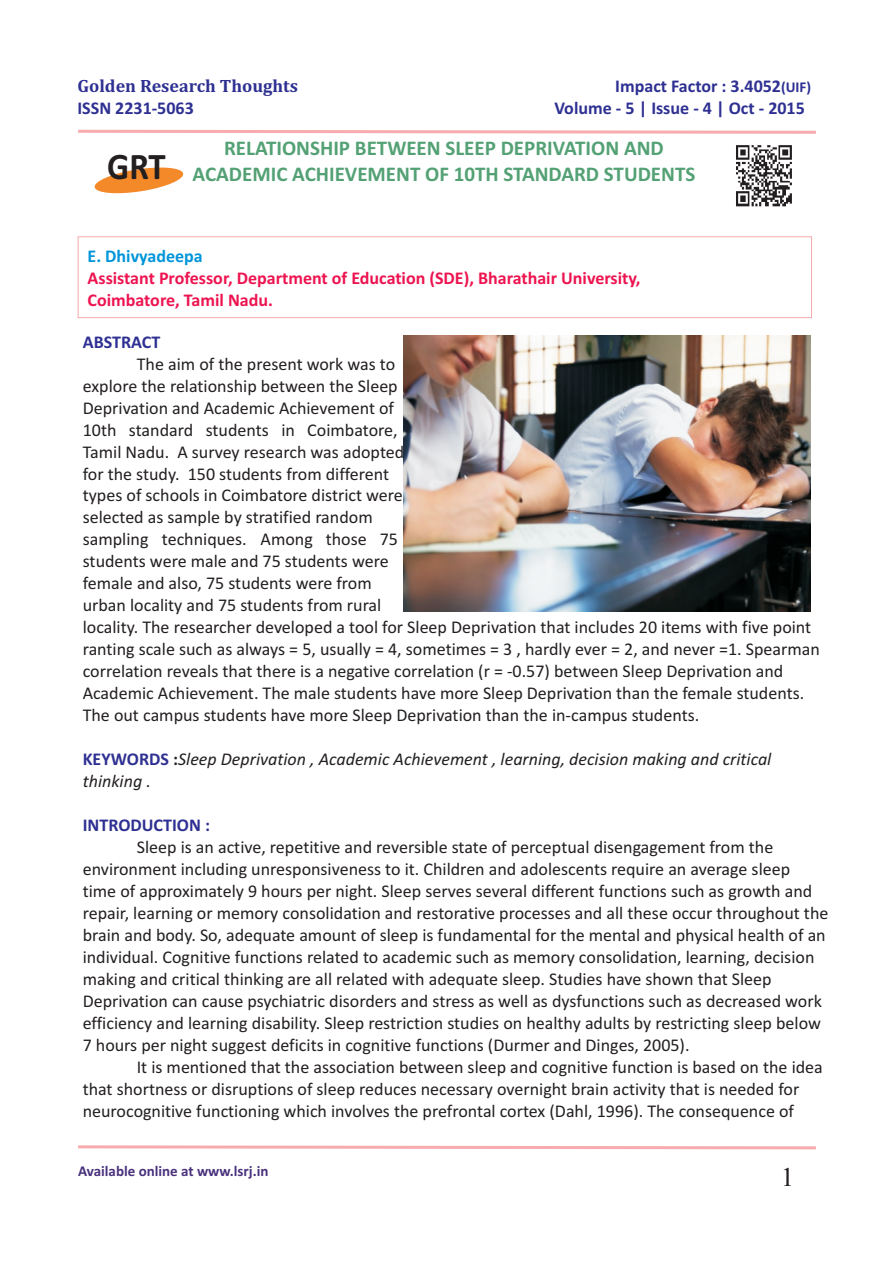
<style>
.page{position:relative;width:893px;height:1262px;background:#fff}
.page>*{position:absolute;margin:0;border:0;box-sizing:border-box;transform-origin:0 0}
.t1{font:700 37.65px "Calibri";color:#231f20;scale:.92 1}
.t2{font:27px "Times New Roman";color:#231f20}
.t3{font:700 21px/25.7px "Calibri";color:#53a174;text-align:center}
.t4{font:18px/21.9px "Calibri";color:#231f20}
.t5{font:italic 18px "Calibri";color:#231f20}
.t6{font:700 18px/21.9px "Calibri";color:#ed1450}
.t7{font:700 18px "Calibri";color:#2e3092}
.t8{font:700 18px "Cambria";color:#2e3092}
.t9{font:700 18px "Calibri";color:#0095d9}
.t10{font:700 15px "Calibri";color:#49317d}
.s1{font-size:15px}
.s2{font-weight:700;font-style:normal;color:#2e3092}
.s3{font-weight:700;font-style:normal}
</style>
<div class="page">
<img style="left:736px;top:145px;width:56px;height:62px">
<svg style="left:78px;top:1145px;width:738px;height:5px"></svg>
<svg style="left:78px;top:129px;width:738px;height:5px"></svg>
<svg style="left:94px;top:167px;width:90px;height:27px"></svg>
<div style="left:78px;top:236px;width:733px;height:82px;border:1px solid #f8abad"></div>
<img style="left:403px;top:336px;width:407px;height:276px">
<p class="t8" style="left:77px;top:78px;width:222px">Golden Research Thoughts</p>
<p class="t7" style="left:615px;top:78px;width:197px">Impact Factor : 3.4052<span class="s1">(UIF)</span></p>
<p class="t7" style="left:77px;top:100px;width:118px">ISSN 2231-5063</p>
<p class="t7" style="left:554px;top:100px;width:252px">Volume - 5 | Issue - 4 | Oct - 2015</p>
<p class="t3" style="left:192px;top:137px;width:504px">RELATIONSHIP BETWEEN SLEEP DEPRIVATION AND<br>ACADEMIC ACHIEVEMENT OF 10TH STANDARD STUDENTS</p>
<h1 class="t1" style="left:107px;top:151px;width:65px">GRT</h1>
<p class="t9" style="left:88px;top:249px;width:117px">E. Dhivyadeepa</p>
<p class="t6" style="left:88px;top:269px;width:554px">Assistant Professor, Department of Education (SDE), Bharathair University,<br>Coimbatore, Tamil Nadu.</p>
<p class="t7" style="left:83px;top:334px;width:79px">ABSTRACT</p>
<p class="t4" style="left:83px;top:354px;width:738px;text-indent:54px">The aim of the present work was to<br>explore the relationship between the Sleep<br>Deprivation and Academic Achievement of<br>10th standard students in Coimbatore,<br>Tamil Nadu. A survey research was adopted<br>for the study. 150 students from different<br>types of schools in Coimbatore district were<br>selected as sample by stratified random<br>sampling techniques. Among those 75<br>students were male and 75 students were<br>female and also, 75 students were from<br>urban locality and 75 students from rural<br>locality. The researcher developed a tool for Sleep Deprivation that includes 20 items with five point ranting scale such as always = 5, usually = 4, sometimes = 3 , hardly ever = 2, and never =1. Spearman correlation reveals that there is a negative correlation (r = -0.57) between Sleep Deprivation and Academic Achievement. The male students have more Sleep Deprivation than the female students.<br>The out campus students have more Sleep Deprivation than the in-campus students.</p>
<p class="t5" style="left:83px;top:751px;width:690px"><span class="s2">KEYWORDS</span> <span class="s3">:</span>Sleep Deprivation , Academic Achievement , learning, decision making and critical</p>
<p class="t5" style="left:83px;top:773px;width:70px">thinking .</p>
<p class="t7" style="left:83px;top:817px;width:129px">INTRODUCTION :</p>
<p class="t4" style="left:83px;top:837px;width:747px;text-indent:54px">Sleep is an active, repetitive and reversible state of perceptual disengagement from the environment including unresponsiveness to it. Children and adolescents require an average sleep<br>time of approximately 9 hours per night. Sleep serves several different functions such as growth and repair, learning or memory consolidation and restorative processes and all these occur throughout the brain and body. So, adequate amount of sleep is fundamental for the mental and physical health of an individual. Cognitive functions related to academic such as memory consolidation, learning, decision making and critical thinking are all related with adequate sleep. Studies have shown that Sleep Deprivation can cause psychiatric disorders and stress as well as dysfunctions such as decreased work efficiency and learning disability. Sleep restriction studies on healthy adults by restricting sleep below 7 hours per night suggest deficits in cognitive functions (Durmer and Dinges, 2005).</p>
<p class="t4" style="left:83px;top:1057px;width:741px;text-indent:54px">It is mentioned that the association between sleep and cognitive function is based on the idea that shortness or disruptions of sleep reduces necessary overnight brain activity that is needed for neurocognitive functioning which involves the prefrontal cortex (Dahl, 1996). The consequence of</p>
<p class="t10" style="left:78px;top:1165px;width:192px">Available online at www.lsrj.in</p>
<h2 class="t2" style="left:780px;top:1167px;width:15px">1</h2>
</div>
